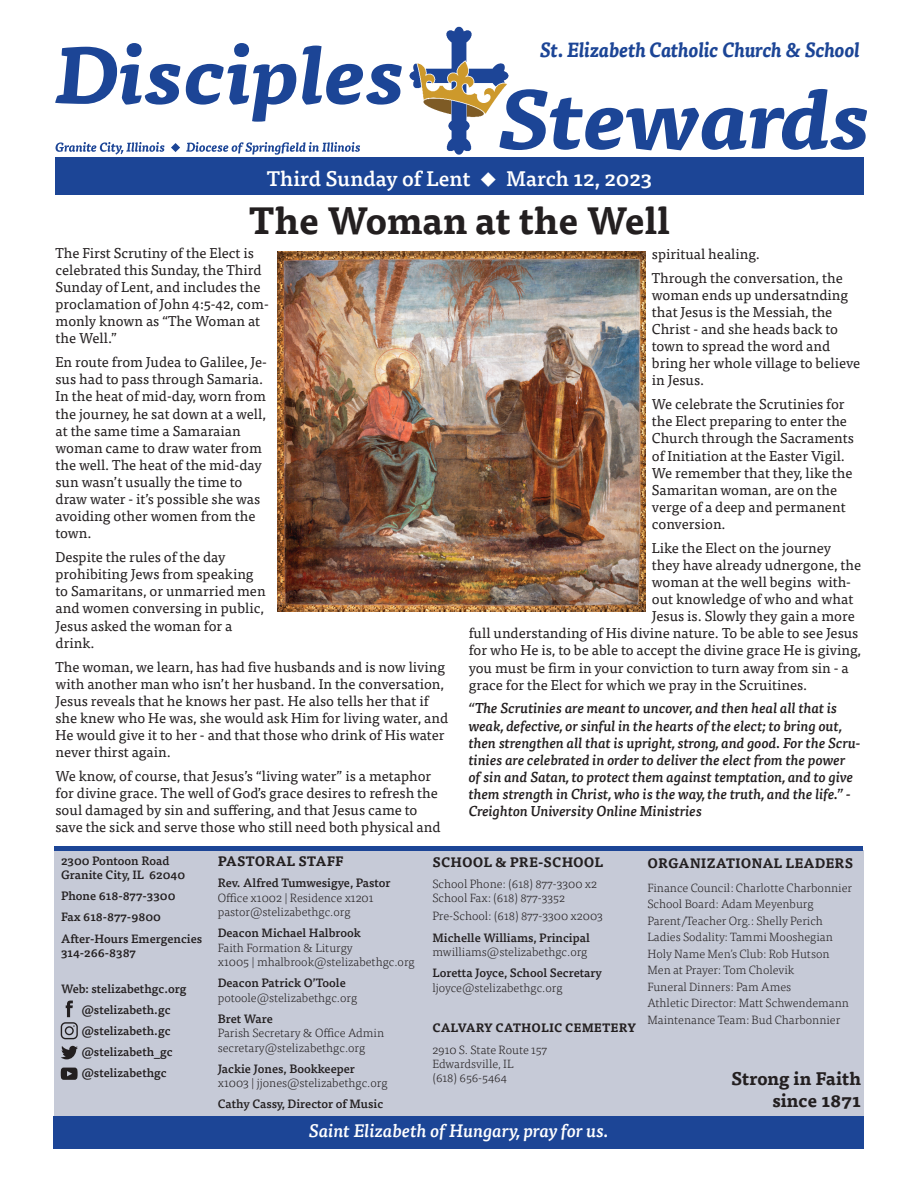
<style>
.page{position:relative;width:918px;height:1188px;background:#fff}
.page>*{position:absolute;margin:0;border:0;box-sizing:border-box;transform-origin:0 0}
.t1{font:italic 700 81.15px "Tisa Pro";color:#1c4596;scale:1.12 1}
.t2{font:italic 700 78.75px "Tisa Pro";color:#1c4596;scale:1.12 1}
.t3{font:700 37.5px "Tisa Pro";color:#231f20}
.t4{font:500 21px "Tisa Pro";color:#fff}
.t5{font:italic 700 20.25px "Tisa Pro";color:#1c4596;scale:.93 1}
.t6{font:italic 500 18px "Tisa Pro";color:#fff}
.t7{font:700 18px/21.6px "Tisa Pro";color:#231f20;text-align:right}
.t8{font:14.25px/17.1px "Tisa Pro";color:#231f20}
.t9{font:italic 500 14.25px/17.1px "Tisa Pro";color:#231f20}
.t10{font:700 13.5px "Tisa Pro";color:#231f20}
.t11{font:300 12px/14.4px "Tisa Pro";color:#231f20}
.t12{font:500 12px/21.1px "Tisa Pro";color:#231f20}
.t13{font:700 12px/21.1px "Tisa Pro";color:#231f20}
.s1{font-weight:500}
.s2{font-weight:300}
</style>
<div class="page">
<div style="left:54px;top:850px;width:810px;height:267px;background:#c6cad7"></div>
<svg style="left:61px;top:1046px;width:17px;height:14px"></svg>
<svg style="left:61px;top:1068px;width:17px;height:12px"></svg>
<svg style="left:61px;top:1001px;width:17px;height:38px"></svg>
<svg style="left:56px;top:142px;width:108px;height:13px"></svg>
<svg style="left:171px;top:143px;width:9px;height:9px"></svg>
<svg style="left:186px;top:142px;width:174px;height:13px"></svg>
<div style="left:55px;top:158px;width:809px;height:6px;background:#1c4596"></div>
<img style="left:410px;top:26px;width:98px;height:128px">
<div style="left:55px;top:163px;width:809px;height:32px;background:#1c4596"></div>
<div style="left:53px;top:1117px;width:811px;height:32px;background:#1c4596"></div>
<hr style="left:54px;top:846px;width:809px;height:4px;background:#1c4596">
<img style="left:278px;top:251px;width:367px;height:360px">
<p class="t2" style="left:55px;top:12px;width:315px">Disciples</p>
<p class="t5" style="left:540px;top:33px;width:346px">St. Elizabeth Catholic Church &amp; School</p>
<p class="t1" style="left:497px;top:54px;width:336px">Stewards</p>
<p class="t4" style="left:267px;top:162px;width:387px">Third Sunday of Lent ◆ March 12, 2023</p>
<p class="t3" style="left:248px;top:190px;width:423px">The Woman at the Well</p>
<p class="t8" style="left:56px;top:244px;width:215px">The First Scrutiny of the Elect is celebrated this Sunday, the Third<br>Sunday of Lent, and includes the proclamation of John 4:5-42, com&shy;monly known as “The Woman at the Well.”</p>
<p class="t8" style="left:56px;top:353px;width:213px">En route from Judea to Galilee, Je&shy;sus had to pass through Samaria.<br>In the heat of mid-day, worn from the journey, he sat down at a well, at the same time a Samaraian woman came to draw water from the well. The heat of the mid-day sun wasn’t usually the time to draw water - it’s possible she was avoiding other women from the town.</p>
<p class="t8" style="left:56px;top:548px;width:212px">Despite the rules of the day prohibiting Jews from speaking to Samaritans, or unmarried men and women conversing in public,<br>Jesus asked the woman for a drink.</p>
<p class="t8" style="left:56px;top:657px;width:394px">The woman, we learn, has had five husbands and is now living with another man who isn’t her husband. In the conversation, Jesus reveals that he knows her past. He also tells her that if she knew who He was, she would ask Him for living water, and He would give it to her - and that those who drink of His water never thirst again.</p>
<p class="t8" style="left:56px;top:766px;width:386px">We know, of course, that Jesus’s “living water” is a metaphor for divine grace. The well of God’s grace desires to refresh the soul damaged by sin and suffering, and that Jesus came to save the sick and serve those who still need both physical and</p>
<p class="t8" style="left:652px;top:241px;width:192px;line-height:23.9px">spiritual healing.<br>Through the conversation, the</p>
<p class="t8" style="left:652px;top:286px;width:210px">woman ends up undersatnding that Jesus is the Messiah, the<br>Christ - and she heads back to town to spread the word and bring her whole village to believe in Jesus.</p>
<p class="t8" style="left:652px;top:395px;width:204px">We celebrate the Scrutinies for the Elect preparing to enter the<br>Church through the Sacraments of Initiation at the Easter Vigil.<br>We remember that they, like the<br>Samaritan woman, are on the verge of a deep and permanent conversion.</p>
<p class="t8" style="left:652px;top:538px;width:181px">Like the Elect on the journey</p>
<p class="t8" style="left:652px;top:556px;width:211px">they have already udnergone, the</p>
<p class="t8" style="left:652px;top:573px;width:201px">woman at the well begins with-</p>
<p class="t8" style="left:652px;top:590px;width:203px">out knowledge of who and what</p>
<p class="t8" style="left:652px;top:607px;width:204px">Jesus is. Slowly they gain a more</p>
<p class="t8" style="left:469px;top:624px;width:391px">full understanding of His divine nature. To be able to see Jesus</p>
<p class="t8" style="left:469px;top:641px;width:394px">for who He is, to be able to accept the divine grace He is giving,</p>
<p class="t8" style="left:469px;top:658px;width:381px">you must be firm in your conviction to turn away from sin - a</p>
<p class="t8" style="left:469px;top:675px;width:340px">grace for the Elect for which we pray in the Scruitines.</p>
<p class="t9" style="left:469px;top:699px;width:393px">“The Scrutinies are meant to uncover, and then heal all that is weak, defective, or sinful in the hearts of the elect; to bring out, then strengthen all that is upright, strong, and good. For the Scru&shy;tinies are celebrated in order to deliver the elect from the power of sin and Satan, to protect them against temptation, and to give them strength in Christ, who is the way, the truth, and the life.” - Creighton University Online Ministries</p>
<p class="t12" style="left:61px;top:853px;width:126px;line-height:14.4px">2300 Pontoon Road<br>Granite City, IL 62040</p>
<p class="t12" style="left:61px;top:885px;width:143px">Phone 618-877-3300<br>Fax 618-877-9800<br>After-Hours Emergencies</p>
<p class="t12" style="left:61px;top:941px;width:77px">314-266-8387</p>
<p class="t12" style="left:61px;top:977px;width:127px;text-align:center">Web: stelizabethgc.org @stelizabeth.gc @stelizabeth.gc @stelizabeth_gc @stelizabethgc</p>
<p class="t10" style="left:218px;top:851px;width:127px">PASTORAL STAFF</p>
<p class="t11" style="left:218px;top:876px;width:174px"><span class="s1">Rev. Alfred Tumwesigye, Pastor<br></span>Office x1002 | Residence x1201 pastor@stelizabethgc.org</p>
<p class="t11" style="left:218px;top:925px;width:198px"><span class="s1">Deacon Michael Halbrook<br></span>Faith Formation &amp; Liturgy<br>x1005 | mhalbrook@stelizabethgc.org</p>
<p class="t11" style="left:218px;top:975px;width:141px"><span class="s1">Deacon Patrick O’Toole </span>potoole@stelizabethgc.org</p>
<p class="t11" style="left:218px;top:1011px;width:168px"><span class="s1">Bret Ware<br></span>Parish Secretary &amp; Office Admin secretary@stelizabethgc.org</p>
<p class="t11" style="left:218px;top:1061px;width:171px"><span class="s1">Jackie Jones, Bookkeeper </span>x1003 | jjones@stelizabethgc.org</p>
<p class="t12" style="left:218px;top:1093px;width:167px">Cathy Cassy, Director of Music</p>
<p class="t10" style="left:432px;top:851px;width:173px">SCHOOL &amp; PRE-SCHOOL</p>
<p class="t11" style="left:432px;top:876px;width:166px">School Phone: (618) 877-3300 x2<br>School Fax: (618) 877-3352</p>
<p class="t11" style="left:432px;top:905px;width:172px;line-height:21.1px">Pre-School: (618) 877-3300 x2003<br><span class="s1">Michelle Williams, Principal</span></p>
<p class="t12" style="left:432px;top:940px;width:171px"><span class="s2">mwilliams@stelizabethgc.org<br></span>Loretta Joyce, School Secretary</p>
<p class="t11" style="left:432px;top:980px;width:132px">ljoyce@stelizabethgc.org</p>
<p class="t13" style="left:432px;top:1017px;width:205px">CALVARY CATHOLIC CEMETERY<br><span class="s2">2910 S. State Route 157</span></p>
<p class="t11" style="left:432px;top:1056px;width:83px">Edwardsville, IL (618) 656-5464</p>
<p class="t6" style="left:309px;top:1117px;width:301px">Saint Elizabeth of Hungary, pray for us.</p>
<p class="t10" style="left:647px;top:853px;width:207px">ORGANIZATIONAL LEADERS</p>
<p class="t11" style="left:647px;top:879px;width:206px;line-height:16.5px">Finance Council: Charlotte Charbonnier School Board: Adam Meyenburg Parent/Teacher Org.: Shelly Perich Ladies Sodality: Tammi Mooshegian Holy Name Men’s Club: Rob Hutson Men at Prayer: Tom Cholevik<br>Funeral Dinners: Pam Ames<br>Athletic Director: Matt Schwendemann Maintenance Team: Bud Charbonnier</p>
<p class="t7" style="left:731px;top:1067px;width:132px">Strong in Faith since 1871</p>
</div>
